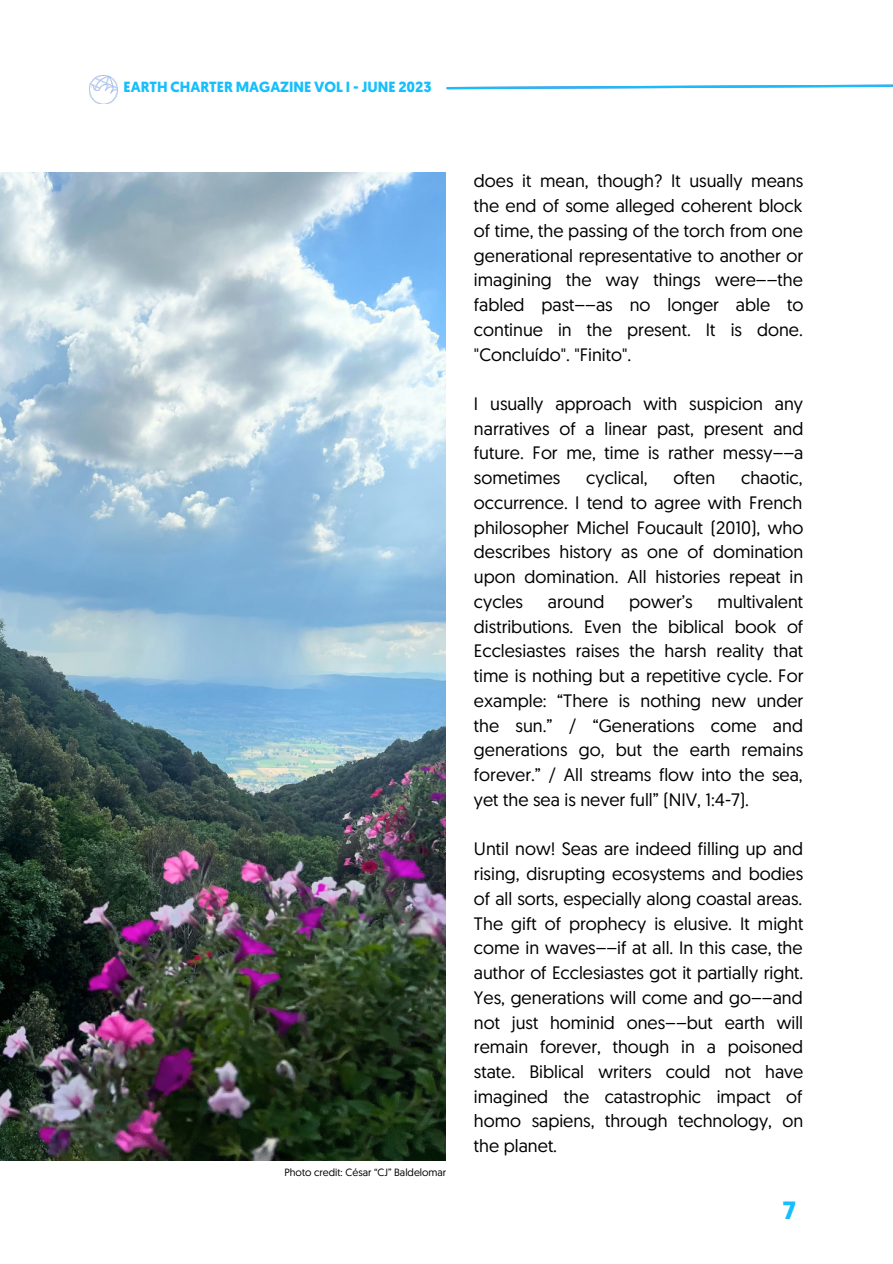
<style>
.page{position:relative;width:893px;height:1264px;background:#fff}
.page>*{position:absolute;margin:0;border:0;box-sizing:border-box;transform-origin:0 0}
.t1{font:700 24.9px "Geomanist";color:#16bffc}
.t2{font:18px/24.8px "Geomanist";color:#000;text-align:justify}
.t3{font:700 14.7px "Geomanist";color:#16bffc}
.t4{font:10.5px "Geomanist";color:#000}
</style>
<div class="page">
<img style="left:0;top:172px;width:446px;height:988px">
<svg style="left:446px;top:84px;width:446px;height:6px"></svg>
<img style="left:89px;top:75px;width:29px;height:28px">
<p class="t3" style="left:123px;top:77px;width:309px">EARTH CHARTER MAGAZINE VOL I - JUNE 2023</p>
<p class="t4" style="left:284px;top:1165px;width:163px">Photo credit: César “CJ” Baldelomar</p>
<p class="t2" style="left:474px;top:168px;width:331px">does it mean, though? It usually means the end of some alleged coherent block of time, the passing of the torch from one generational representative to another or imagining the way things were––the fabled past––as no longer able to continue in the present. It is done. "Concluído". "Finito".</p>
<p class="t2" style="left:474px;top:391px;width:331px">I usually approach with suspicion any narratives of a linear past, present and future. For me, time is rather messy––a sometimes</p>
<p class="t2" style="left:474px;top:465px;width:331px;text-indent:267px">chaotic, occurrence. I tend to agree with French philosopher Michel Foucault (2010), who describes history as one of domination upon domination. All histories repeat in cycles</p>
<p class="t2" style="left:586px;top:465px;width:63px">cyclical,</p>
<p class="t2" style="left:673px;top:465px;width:43px">often</p>
<p class="t2" style="left:474px;top:588px;width:331px;text-indent:243px">multivalent distributions. Even the biblical book of Ecclesiastes raises the harsh reality that time is nothing but a repetitive cycle. For example: “There is nothing new under the sun.” / “Generations come and generations go, but the earth remains forever.” / All streams flow into the sea, yet the sea is never full” (NIV, 1:4-7).</p>
<p class="t2" style="left:474px;top:836px;width:331px">Until now! Seas are indeed filling up and rising, disrupting ecosystems and bodies of all sorts, especially along coastal areas.<br>The gift of prophecy is elusive. It might come in waves––if at all. In this case, the author of Ecclesiastes got it partially right.<br>Yes, generations will come and go––and not just hominid ones––but earth will remain forever, though in a poisoned state. Biblical writers could not have imagined the catastrophic impact of homo sapiens, through technology, on the planet.</p>
<p class="t2" style="left:548px;top:588px;width:58px">around</p>
<p class="t2" style="left:629px;top:588px;width:65px">power’s</p>
<h1 class="t1" style="left:782px;top:1193px;width:15px">7</h1>
</div>
